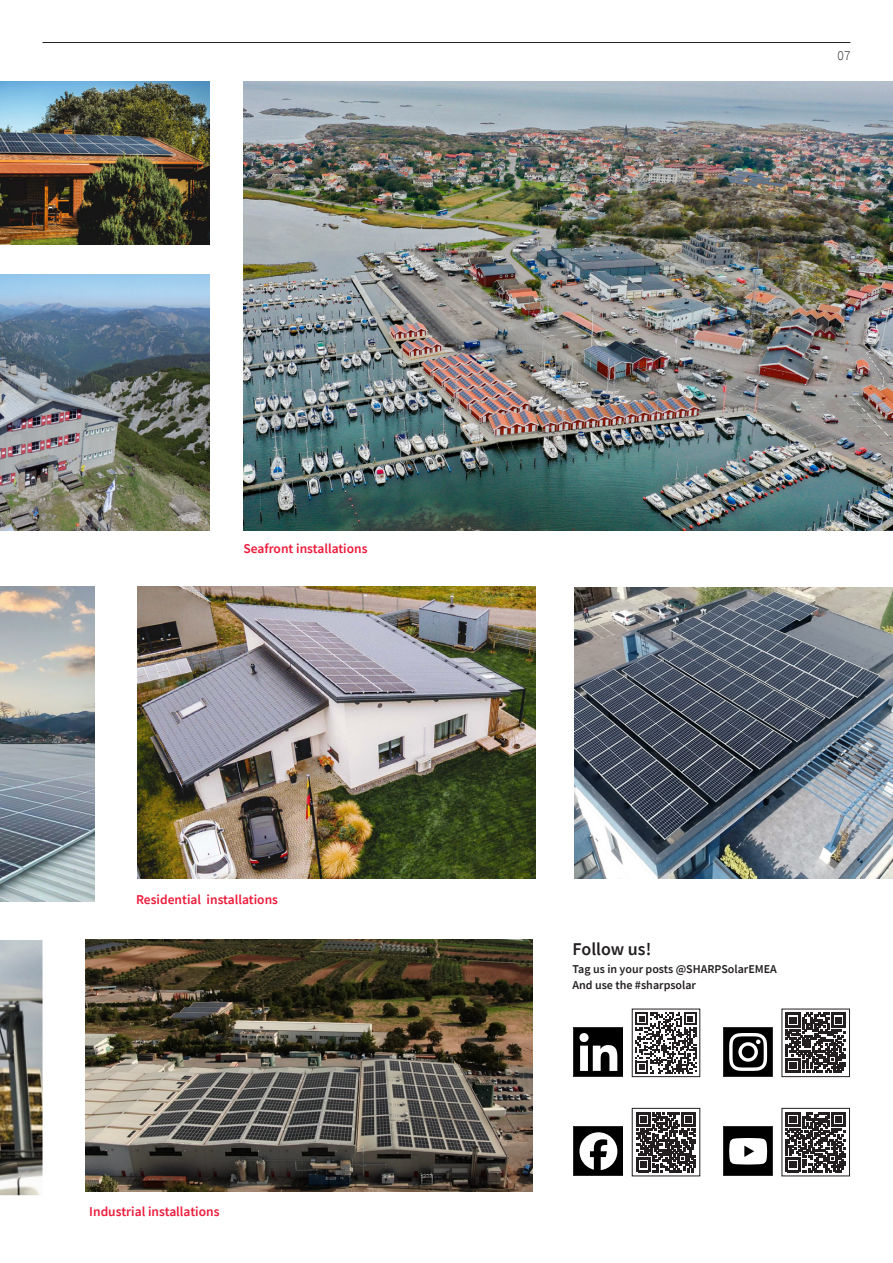
<style>
.page{position:relative;width:893px;height:1263px;background:#fff}
.page>*{position:absolute;margin:0;border:0;box-sizing:border-box;transform-origin:0 0}
.Go_online{font:600 18px "Source Sans Pro";color:#231f20}
.ZwischenHeadline___BU{font:600 13.5px "Source Sans Pro";color:#ed1a3a}
.t1{font:300 13.5px "Source Sans Pro";color:#231f20}
.Go_online-2{font:600 12px/16.5px "Source Sans Pro";color:#231f20}
</style>
<div class="page">
<img style="left:0;top:274px;width:210px;height:256px">
<img style="left:85px;top:940px;width:447px;height:251px">
<img style="left:243px;top:82px;width:650px;height:448px">
<img style="left:0;top:940px;width:43px;height:255px">
<img style="left:0;top:587px;width:94px;height:315px">
<img style="left:137px;top:587px;width:398px;height:292px">
<img style="left:574px;top:587px;width:319px;height:292px">
<img style="left:0;top:82px;width:209px;height:162px">
<hr style="left:43px;top:42px;width:807px;height:1px;background:#231f20">
<svg style="left:723px;top:1126px;width:50px;height:50px"></svg>
<svg style="left:723px;top:1027px;width:50px;height:50px"></svg>
<svg style="left:574px;top:1126px;width:49px;height:50px"></svg>
<svg style="left:574px;top:1027px;width:49px;height:50px"></svg>
<svg style="left:786px;top:1013px;width:60px;height:60px"></svg>
<div style="left:782px;top:1009px;width:68px;height:68px;border:1px solid #231f20"></div>
<svg style="left:635px;top:1012px;width:62px;height:62px"></svg>
<div style="left:632px;top:1009px;width:68px;height:68px;border:1px solid #231f20"></div>
<svg style="left:786px;top:1112px;width:60px;height:60px"></svg>
<div style="left:782px;top:1108px;width:68px;height:68px;border:1px solid #231f20"></div>
<svg style="left:636px;top:1112px;width:60px;height:60px"></svg>
<div style="left:632px;top:1108px;width:68px;height:68px;border:1px solid #231f20"></div>
<p class="ZwischenHeadline___BU" style="left:243px;top:540px;width:126px">Seafront installations</p>
<p class="ZwischenHeadline___BU" style="left:136px;top:891px;width:143px">Residential installations</p>
<p class="ZwischenHeadline___BU" style="left:89px;top:1203px;width:132px">Industrial installations</p>
<p class="t1" style="left:837px;top:47px;width:14px">07</p>
<p class="Go_online" style="left:573px;top:937px;width:80px">Follow us!</p>
<p class="Go_online-2" style="left:573px;top:960px;width:206px">Tag us in your posts @SHARPSolarEMEA<br>And use the #sharpsolar</p>
</div>
